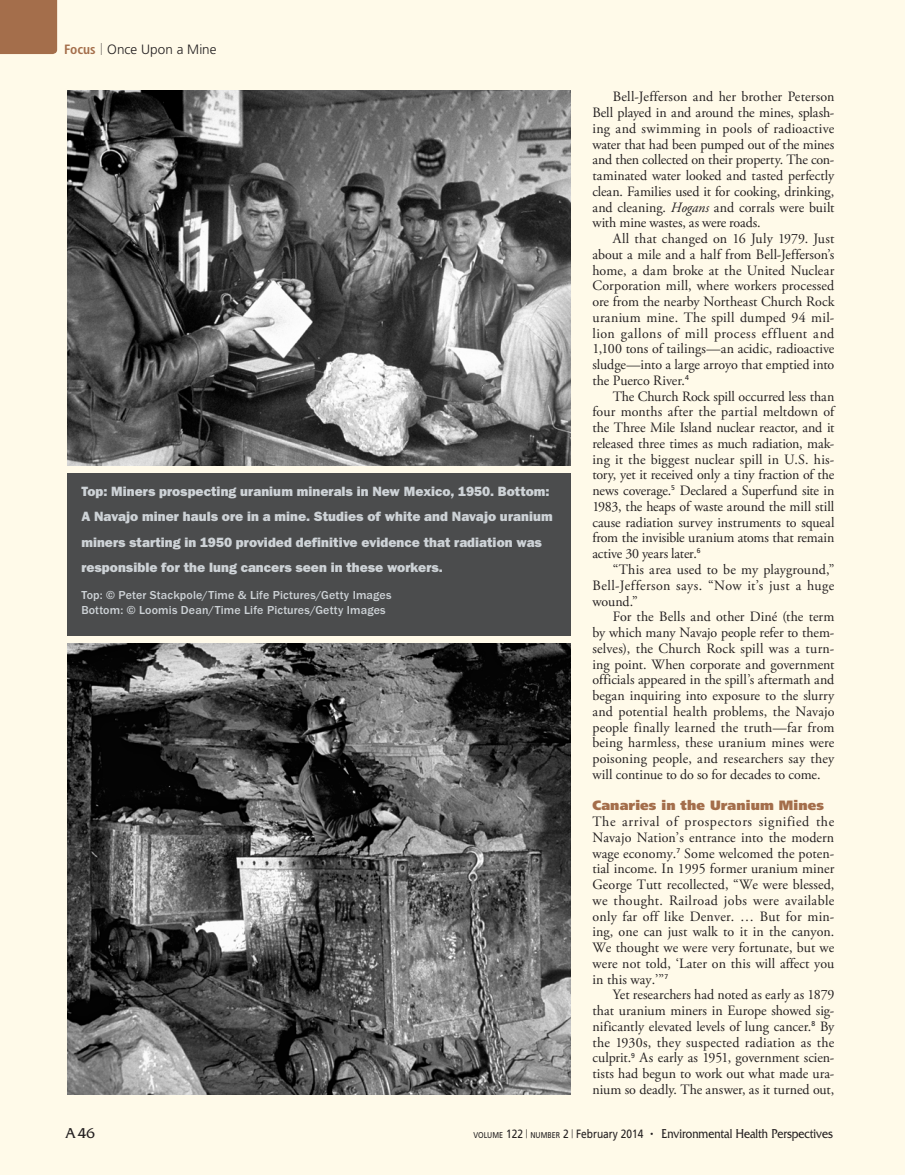
<style>
.page{position:relative;width:905px;height:1175px;background:#fff}
.page>*{position:absolute;margin:0;border:0;box-sizing:border-box;transform-origin:0 0}
.t1{font:15px "Friz Quadrata Std";color:#231f20}
.body_text{font:14.25px/15.8px "Adobe Garamond Pro";color:#231f20;text-align:justify}
.body_text_first_para{font:14.25px/15.8px "Adobe Garamond Pro";letter-spacing:.005em;color:#231f20;text-align:justify}
.Caption_Text_of_Tran{font:13.5px/25.5px "ITC Franklin Gothic Std Hvy";color:#cdd2d6}
.t2{font:13.5px "Friz Quadrata Std";color:#231f20;scale:.85 1}
.NEWS__B_subeads__reg{font:900 13.5px "Frutiger LT Std";letter-spacing:.01em;color:#a46e4b}
.t3{font:300 13.5px "Frutiger LT Std";letter-spacing:.005em;color:#231f20}
.Caption_Text_of_Tran-2{font:500 12px/15px "ITC Franklin Gothic Std";letter-spacing:.01em;color:#cdd2d6}
.s1{font-weight:700;font-stretch:condensed;color:#a46e4b}
.s2{font-size:12px}
.s3{font-style:italic}
.s4{font-family:"Frutiger LT Std";font-size:8.4px}
.s5{font-family:"Frutiger LT Std";font-size:12px}
.s6{font-family:"Frutiger LT Std";font-weight:300;font-size:9px}
</style>
<div class="page">
<div style="left:0;top:0;width:904px;height:1174px;background:#fffae9"></div>
<div style="left:0;top:0;width:57px;height:54px;background:#a46e4b"></div>
<img style="left:68px;top:90px;width:503px;height:376px">
<div style="left:68px;top:473px;width:503px;height:162px;background:#4b4c4d"></div>
<img style="left:68px;top:643px;width:503px;height:451px">
<p class="t3" style="left:64px;top:42px;width:154px"><span class="s1">Focus</span> <span class="s2">|</span> Once Upon a Mine</p>
<p class="Caption_Text_of_Tran" style="left:81px;top:478px;width:473px">Top: Miners prospecting uranium minerals in New Mexico, 1950. Bottom:<br>A Navajo miner hauls ore in a mine. Studies of white and Navajo uranium miners starting in 1950 provided definitive evidence that radiation was responsible for the lung cancers seen in these workers.</p>
<p class="Caption_Text_of_Tran-2" style="left:81px;top:587px;width:312px">Top: © Peter Stackpole/Time &amp; Life Pictures/Getty Images<br>Bottom: © Loomis Dean/Time Life Pictures/Getty Images</p>
<p class="body_text" style="left:592px;top:89px;width:243px;text-indent:20px">Bell-Jefferson and her brother Peterson Bell played in and around the mines, splash&shy;ing and swimming in pools of radioactive water that had been pumped out of the mines and then collected on their property. The con&shy;taminated water looked and tasted perfectly clean. Families used it for cooking, drinking, and cleaning. <span class="s3">Hogans</span> and corrals were built with mine wastes, as were roads.</p>
<p class="body_text" style="left:592px;top:231px;width:243px;text-indent:20px">All that changed on 16 July 1979. Just about a mile and a half from Bell-Jefferson’s home, a dam broke at the United Nuclear Corporation mill, where workers processed ore from the nearby Northeast Church Rock uranium mine. The spill dumped 94 mil&shy;lion gallons of mill process effluent and 1,100 tons of tailings—an acidic, radioactive sludge—into a large arroyo that emptied into the Puerco River.<sup>4</sup></p>
<p class="body_text" style="left:592px;top:389px;width:243px;text-indent:20px">The Church Rock spill occurred less than four months after the partial meltdown of the Three Mile Island nuclear reactor, and it released three times as much radiation, mak&shy;ing it the biggest nuclear spill in U.S. his&shy;tory, yet it received only a tiny fraction of the news coverage.<sup>5</sup> Declared a Superfund site in 1983, the heaps of waste around the mill still cause radiation survey instruments to squeal from the invisible uranium atoms that remain active 30 years later.<sup>6</sup></p>
<p class="body_text" style="left:592px;top:562px;width:243px;text-indent:20px">“This area used to be my playground,” Bell-Jefferson says. “Now it’s just a huge wound.”</p>
<p class="body_text" style="left:592px;top:609px;width:243px;text-indent:20px">For the Bells and other Diné (the term by which many Navajo people refer to them&shy;selves), the Church Rock spill was a turn&shy;ing point. When corporate and government officials appeared in the spill’s aftermath and began inquiring into exposure to the slurry and potential health problems, the Navajo people finally learned the truth—far from being harmless, these uranium mines were poisoning people, and researchers say they will continue to do so for decades to come.</p>
<p class="NEWS__B_subeads__reg" style="left:592px;top:797px;width:233px">Canaries in the Uranium Mines</p>
<p class="body_text_first_para" style="left:592px;top:814px;width:243px">The arrival of prospectors signified the Navajo Nation’s entrance into the modern wage economy.<sup>7</sup> Some welcomed the poten&shy;tial income. In 1995 former uranium miner George Tutt recollected, “We were blessed, we thought. Railroad jobs were available only far off like Denver. … But for min&shy;ing, one can just walk to it in the canyon.<br>We thought we were very fortunate, but we were not told, ‘Later on this will affect you in this way.’”<sup>7</sup></p>
<p class="body_text" style="left:592px;top:987px;width:243px;text-indent:20px">Yet researchers had noted as early as 1879 that uranium miners in Europe showed sig&shy;nificantly elevated levels of lung cancer.<sup>8</sup> By the 1930s, they suspected radiation as the culprit.<sup>9</sup> As early as 1951, government scien&shy;tists had begun to work out what made ura&shy;nium so deadly. The answer, as it turned out,</p>
<p class="t1" style="left:65px;top:1124px;width:31px">A46</p>
<p class="t2" style="left:473px;top:1125px;width:424px"><span class="s4">VOLUME</span> <span class="s5">122</span> <span class="s6">|</span> <span class="s4">NUMBER</span> <span class="s5">2</span> <span class="s6">|</span> <span class="s5">February 2014</span> <span class="s2">•</span> Environmental Health Perspectives</p>
</div>
